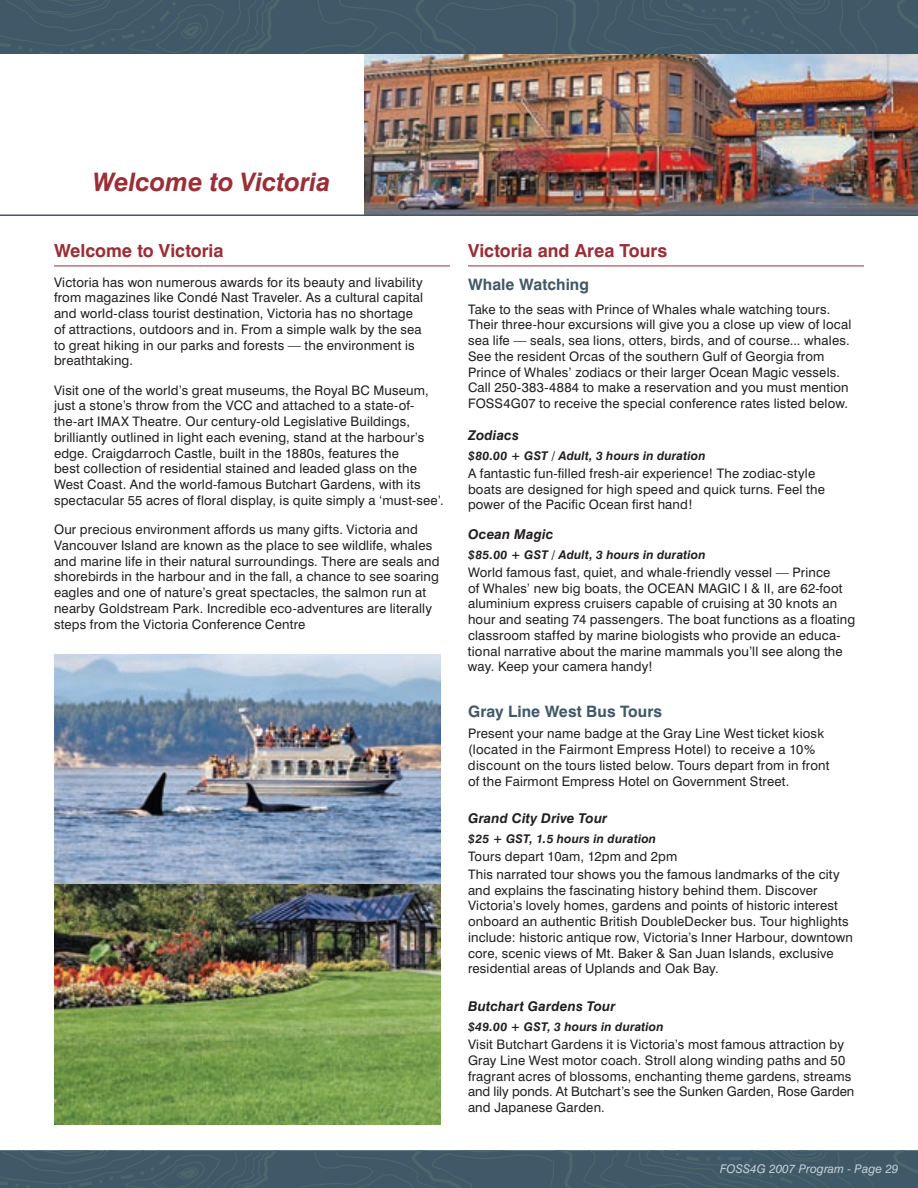
<style>
.page{position:relative;width:918px;height:1188px;background:#fff}
.page>*{position:absolute;margin:0;border:0;box-sizing:border-box;transform-origin:0 0}
.t1{font:italic 700 25.5px "Swiss 721 BT";letter-spacing:-.005em;color:#9b2e36}
.t2{font:700 18px "Swiss 721 BT";color:#9b2e36}
.t3{font:700 15.75px "Swiss 721 BT";letter-spacing:.005em;color:#405968}
.t4{font:italic 700 13.5px "Swiss 721 BT";letter-spacing:.01em;color:#231f20}
.t5{font:13.2px/15.8px "Swiss 721 BT";letter-spacing:.015em;color:#231f20}
.t6{font:italic 700 12px "Swiss 721 BT";letter-spacing:.015em;color:#231f20}
.t7{font:italic 12px "Swiss 721 BT";color:#c3ced6}
</style>
<div class="page">
<img style="left:54px;top:884px;width:387px;height:241px">
<svg style="left:0;top:1150px;width:918px;height:38px;background:#425b69"></svg>
<hr style="left:54px;top:266px;width:396px;height:1px;background:#9b2e36">
<hr style="left:468px;top:266px;width:396px;height:1px;background:#9b2e36">
<img style="left:364px;top:54px;width:554px;height:160px">
<img style="left:54px;top:654px;width:387px;height:230px">
<svg style="left:0;top:0;width:918px;height:54px;background:#415a68"></svg>
<hr style="left:0;top:214px;width:918px;height:2px;background:#405968">
<h1 class="t1" style="left:93px;top:167px;width:239px">Welcome to Victoria</h1>
<h2 class="t2" style="left:54px;top:240px;width:171px">Welcome to Victoria</h2>
<p class="t5" style="left:54px;top:274px;width:371px">Victoria has won numerous awards for its beauty and livability from magazines like Condé Nast Traveler. As a cultural capital and world-class tourist destination, Victoria has no shortage of attractions, outdoors and in. From a simple walk by the sea to great hiking in our parks and forests — the environment is breathtaking.</p>
<p class="t5" style="left:54px;top:382px;width:391px">Visit one of the world’s great museums, the Royal BC Museum, just a stone’s throw from the VCC and attached to a state-of&shy;the-art IMAX Theatre. Our century-old Legislative Buildings, brilliantly outlined in light each evening, stand at the harbour’s edge. Craigdarroch Castle, built in the 1880s, features the<br>best collection of residential stained and leaded glass on the West Coast. And the world-famous Butchart Gardens, with its spectacular 55 acres of floral display, is quite simply a ‘must-see’.</p>
<p class="t5" style="left:54px;top:522px;width:387px">Our precious environment affords us many gifts. Victoria and Vancouver Island are known as the place to see wildlife, whales and marine life in their natural surroundings. There are seals and shorebirds in the harbour and in the fall, a chance to see soaring eagles and one of nature’s great spectacles, the salmon run at nearby Goldstream Park. Incredible eco-adventures are literally steps from the Victoria Conference Centre</p>
<h2 class="t2" style="left:468px;top:240px;width:201px">Victoria and Area Tours</h2>
<p class="t3" style="left:468px;top:275px;width:123px">Whale Watching</p>
<p class="t5" style="left:468px;top:301px;width:385px">Take to the seas with Prince of Whales whale watching tours.<br>Their three-hour excursions will give you a close up view of local sea life — seals, sea lions, otters, birds, and of course... whales.<br>See the resident Orcas of the southern Gulf of Georgia from Prince of Whales’ zodiacs or their larger Ocean Magic vessels.<br>Call 250-383-4884 to make a reservation and you must mention FOSS4G07 to receive the special conference rates listed below.</p>
<p class="t4" style="left:468px;top:427px;width:53px">Zodiacs</p>
<p class="t6" style="left:468px;top:448px;width:239px">$80.00 + GST / Adult, 3 hours in duration</p>
<p class="t5" style="left:468px;top:465px;width:358px">A fantastic fun-filled fresh-air experience! The zodiac-style boats are designed for high speed and quick turns. Feel the power of the Pacific Ocean first hand!</p>
<p class="t4" style="left:468px;top:526px;width:87px">Ocean Magic</p>
<p class="t6" style="left:468px;top:547px;width:239px">$85.00 + GST / Adult, 3 hours in duration</p>
<p class="t5" style="left:468px;top:564px;width:389px">World famous fast, quiet, and whale-friendly vessel — Prince<br>of Whales’ new big boats, the OCEAN MAGIC I &amp; II, are 62-foot aluminium express cruisers capable of cruising at 30 knots an hour and seating 74 passengers. The boat functions as a floating classroom staffed by marine biologists who provide an educa&shy;tional narrative about the marine mammals you’ll see along the way. Keep your camera handy!</p>
<p class="t3" style="left:468px;top:702px;width:196px">Gray Line West Bus Tours</p>
<p class="t5" style="left:468px;top:726px;width:363px">Present your name badge at the Gray Line West ticket kiosk (located in the Fairmont Empress Hotel) to receive a 10% discount on the tours listed below. Tours depart from in front of the Fairmont Empress Hotel on Government Street.</p>
<p class="t4" style="left:468px;top:810px;width:141px">Grand City Drive Tour</p>
<p class="t6" style="left:468px;top:832px;width:190px">$25 + GST, 1.5 hours in duration</p>
<p class="t5" style="left:468px;top:847px;width:373px;line-height:17.9px">Tours depart 10am, 12pm and 2pm<br>This narrated tour shows you the famous landmarks of the city</p>
<p class="t5" style="left:468px;top:882px;width:386px">and explains the fascinating history behind them. Discover Victoria’s lovely homes, gardens and points of historic interest onboard an authentic British DoubleDecker bus. Tour highlights include: historic antique row, Victoria’s Inner Harbour, downtown core, scenic views of Mt. Baker &amp; San Juan Islands, exclusive residential areas of Uplands and Oak Bay.</p>
<p class="t4" style="left:468px;top:998px;width:149px">Butchart Gardens Tour</p>
<p class="t6" style="left:468px;top:1020px;width:197px">$49.00 + GST, 3 hours in duration</p>
<p class="t5" style="left:468px;top:1036px;width:388px">Visit Butchart Gardens it is Victoria’s most famous attraction by Gray Line West motor coach. Stroll along winding paths and 50 fragrant acres of blossoms, enchanting theme gardens, streams and lily ponds. At Butchart’s see the Sunken Garden, Rose Garden and Japanese Garden.</p>
<p class="t7" style="left:720px;top:1162px;width:180px">FOSS4G 2007 Program - Page 29</p>
</div>
